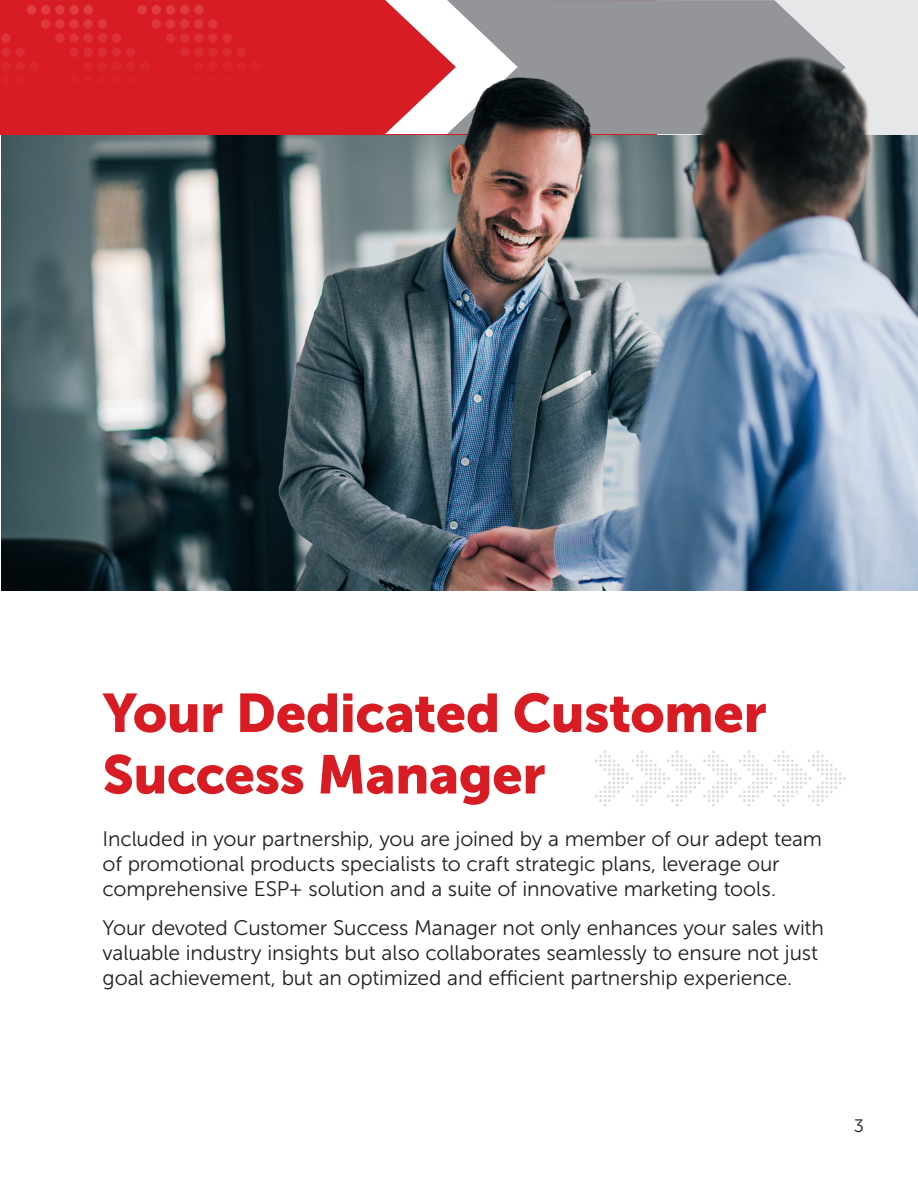
<style>
.page{position:relative;width:918px;height:1188px;background:#fff}
.page>*{position:absolute;margin:0;border:0;box-sizing:border-box;transform-origin:0 0}
.Copy-Bullets{font:54px/61.5px "Museo Sans 900";letter-spacing:-.01em;color:#d81c23}
.Copy-Bullets-2{font:21px/25.2px "Museo Sans 300";letter-spacing:-.005em;color:#231f20}
.t1{font:18px "Museo Sans 300";color:#231f20}
</style>
<div class="page">
<img style="left:1px;top:134px;width:917px;height:457px">
<svg style="left:595px;top:750px;width:251px;height:57px"></svg>
<div style="left:0;top:0;width:771px;height:134px;background:#d81c23"></div>
<svg style="left:1px;top:33px;width:10px;height:10px"></svg>
<div style="left:1px;top:48px;width:10px;height:9px;background:#db2d34;border-radius:50%"></div>
<div style="left:1px;top:62px;width:10px;height:9px;background:#da282f;border-radius:50%"></div>
<div style="left:1px;top:76px;width:10px;height:9px;background:#d92229;border-radius:50%"></div>
<div style="left:15px;top:48px;width:10px;height:9px;background:#db2d34;border-radius:50%"></div>
<div style="left:15px;top:62px;width:10px;height:9px;background:#d9272e;border-radius:50%"></div>
<div style="left:15px;top:76px;width:10px;height:9px;background:#d92229;border-radius:50%"></div>
<div style="left:30px;top:62px;width:9px;height:9px;background:#d9272e;border-radius:50%"></div>
<div style="left:27px;top:5px;width:9px;height:10px;background:#de3f45;border-radius:50%"></div>
<div style="left:41px;top:5px;width:9px;height:10px;background:#dd3e44;border-radius:50%"></div>
<div style="left:41px;top:19px;width:9px;height:10px;background:#dd393f;border-radius:50%"></div>
<svg style="left:41px;top:133px;width:9px;height:9px"></svg>
<svg style="left:55px;top:5px;width:10px;height:10px"></svg>
<svg style="left:55px;top:19px;width:10px;height:10px"></svg>
<svg style="left:55px;top:33px;width:10px;height:10px"></svg>
<svg style="left:55px;top:133px;width:10px;height:9px"></svg>
<div style="left:55px;top:147px;width:10px;height:9px;background:#52676c;border-radius:50%"></div>
<svg style="left:69px;top:5px;width:10px;height:10px"></svg>
<svg style="left:69px;top:19px;width:10px;height:10px"></svg>
<svg style="left:69px;top:33px;width:10px;height:10px"></svg>
<div style="left:69px;top:48px;width:10px;height:9px;background:#da2c33;border-radius:50%"></div>
<div style="left:69px;top:76px;width:10px;height:9px;background:#d82128;border-radius:50%"></div>
<svg style="left:69px;top:133px;width:10px;height:9px"></svg>
<svg style="left:83px;top:5px;width:10px;height:10px"></svg>
<svg style="left:83px;top:19px;width:10px;height:10px"></svg>
<svg style="left:83px;top:33px;width:10px;height:10px"></svg>
<div style="left:83px;top:48px;width:10px;height:9px;background:#da2c33;border-radius:50%"></div>
<div style="left:83px;top:76px;width:10px;height:9px;background:#d82128;border-radius:50%"></div>
<div style="left:98px;top:19px;width:9px;height:10px;background:#dc383e;border-radius:50%"></div>
<div style="left:98px;top:33px;width:9px;height:10px;background:#db3238;border-radius:50%"></div>
<div style="left:98px;top:48px;width:9px;height:9px;background:#da2c33;border-radius:50%"></div>
<div style="left:98px;top:76px;width:9px;height:9px;background:#d82027;border-radius:50%"></div>
<div style="left:112px;top:33px;width:9px;height:10px;background:#db3238;border-radius:50%"></div>
<div style="left:112px;top:48px;width:9px;height:9px;background:#da2c32;border-radius:50%"></div>
<div style="left:112px;top:62px;width:9px;height:9px;background:#d9262d;border-radius:50%"></div>
<div style="left:98px;top:62px;width:9px;height:9px;background:#d9262d;border-radius:50%"></div>
<div style="left:83px;top:62px;width:10px;height:9px;background:#d9262d;border-radius:50%"></div>
<div style="left:112px;top:76px;width:9px;height:9px;background:#d82027;border-radius:50%"></div>
<div style="left:126px;top:48px;width:9px;height:9px;background:#da2c32;border-radius:50%"></div>
<div style="left:126px;top:62px;width:9px;height:9px;background:#d9262d;border-radius:50%"></div>
<div style="left:126px;top:76px;width:9px;height:9px;background:#d82027;border-radius:50%"></div>
<div style="left:140px;top:62px;width:10px;height:9px;background:#d9252c;border-radius:50%"></div>
<svg style="left:137px;top:5px;width:10px;height:10px"></svg>
<div style="left:152px;top:5px;width:9px;height:10px;background:#dd3d43;border-radius:50%"></div>
<div style="left:152px;top:19px;width:9px;height:10px;background:#dc373d;border-radius:50%"></div>
<svg style="left:152px;top:133px;width:9px;height:9px"></svg>
<div style="left:166px;top:5px;width:9px;height:10px;background:#dd3c42;border-radius:50%"></div>
<div style="left:166px;top:19px;width:9px;height:10px;background:#dc373d;border-radius:50%"></div>
<div style="left:166px;top:33px;width:9px;height:10px;background:#db3137;border-radius:50%"></div>
<svg style="left:166px;top:133px;width:9px;height:9px"></svg>
<svg style="left:166px;top:147px;width:9px;height:9px"></svg>
<div style="left:180px;top:5px;width:9px;height:10px;background:#dd3c42;border-radius:50%"></div>
<div style="left:180px;top:19px;width:9px;height:10px;background:#dc373d;border-radius:50%"></div>
<div style="left:180px;top:33px;width:9px;height:10px;background:#db3137;border-radius:50%"></div>
<div style="left:180px;top:48px;width:9px;height:9px;background:#da2b31;border-radius:50%"></div>
<svg style="left:180px;top:133px;width:9px;height:9px"></svg>
<svg style="left:194px;top:5px;width:10px;height:10px"></svg>
<svg style="left:194px;top:19px;width:10px;height:10px"></svg>
<svg style="left:194px;top:33px;width:10px;height:10px"></svg>
<div style="left:194px;top:48px;width:10px;height:9px;background:#da2b31;border-radius:50%"></div>
<svg style="left:208px;top:19px;width:10px;height:10px"></svg>
<svg style="left:208px;top:33px;width:10px;height:10px"></svg>
<div style="left:208px;top:48px;width:10px;height:9px;background:#da2b31;border-radius:50%"></div>
<div style="left:222px;top:33px;width:10px;height:10px;background:#db3036;border-radius:50%"></div>
<div style="left:222px;top:48px;width:10px;height:9px;background:#da2b31;border-radius:50%"></div>
<div style="left:222px;top:62px;width:10px;height:9px;background:#d9242b;border-radius:50%"></div>
<div style="left:208px;top:62px;width:10px;height:9px;background:#d9242b;border-radius:50%"></div>
<div style="left:194px;top:62px;width:10px;height:9px;background:#d9242b;border-radius:50%"></div>
<div style="left:237px;top:48px;width:9px;height:9px;background:#da2a30;border-radius:50%"></div>
<div style="left:237px;top:62px;width:9px;height:9px;background:#d9242b;border-radius:50%"></div>
<div style="left:251px;top:62px;width:9px;height:9px;background:#d9242b;border-radius:50%"></div>
<div style="left:658px;top:0;width:260px;height:134px;background:#e6e7e9"></div>
<svg style="left:518px;top:0;width:300px;height:41px;background:#999a9d"></svg>
<svg style="left:385px;top:0;width:133px;height:134px"></svg>
<img style="left:437px;top:41px;width:448px;height:134px">
<p class="Copy-Bullets" style="left:103px;top:682px;width:666px">Your Dedicated Customer<br>Success Manager</p>
<p class="Copy-Bullets-2" style="left:103px;top:826px;width:721px">Included in your partnership, you are joined by a member of our adept team of promotional products specialists to craft strategic plans, leverage our comprehensive ESP+ solution and a suite of innovative marketing tools.</p>
<p class="Copy-Bullets-2" style="left:103px;top:915px;width:723px">Your devoted Customer Success Manager not only enhances your sales with valuable industry insights but also collaborates seamlessly to ensure not just goal achievement, but an optimized and efficient partnership experience.</p>
<p class="t1" style="left:854px;top:1116px;width:12px">3</p>
</div>
